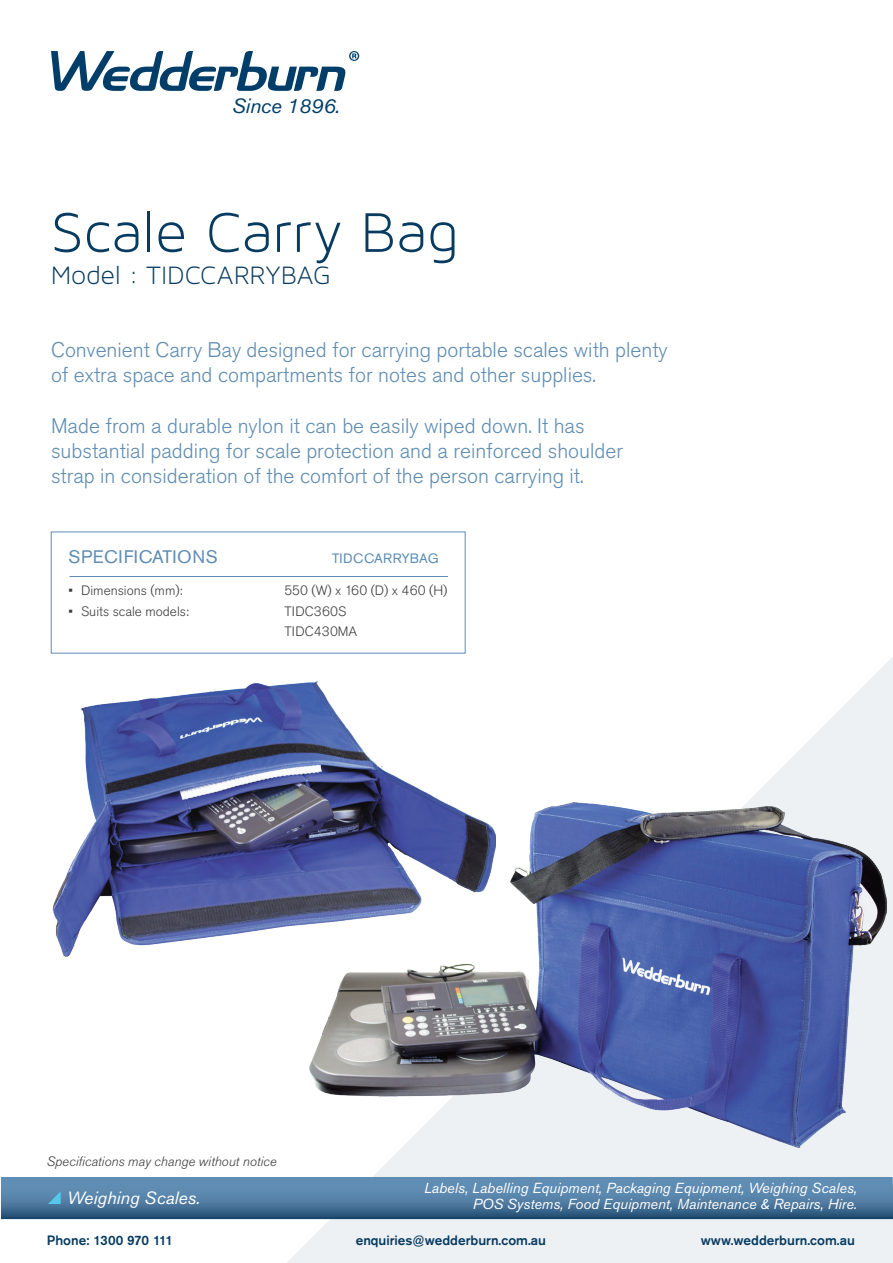
<style>
.page{position:relative;width:893px;height:1263px;background:#fff}
.page>*{position:absolute;margin:0;border:0;box-sizing:border-box;transform-origin:0 0}
.t1{font:60px "Maven Pro Light 300";color:#083b60}
.t2{font:27px "Maven Pro Light 300";color:#083b60}
.t3{font:300 21px/25.2px "Akzidenz Grotesk Pro";color:#5f8db3}
.t4{font:italic 20.55px "Akzidenz Grotesk Pro";letter-spacing:-.01em;color:#003e69}
.t5{font:18px "Akzidenz Grotesk Pro";letter-spacing:.03em;color:#5f8db3}
.t6{font:italic 17.7px "Akzidenz Grotesk Pro";color:#fff}
.t7{font:italic 14.4px/16.2px "Akzidenz Grotesk Pro";color:#fff;text-align:right}
.t8{font:500 13.5px "Akzidenz Grotesk Pro";color:#083b60}
.t9{font:300 13.5px "Akzidenz Grotesk Pro";color:#3e3e3f}
.t10{font:italic 300 13.5px "Akzidenz Grotesk Pro";color:#3e3e3f}
.t11{font:13.5px "Akzidenz Grotesk Pro";letter-spacing:.01em;color:#5f8db3}
.t12{font:300 13.5px "Akzidenz Grotesk Pro";letter-spacing:.02em;color:#3e3e3f}
.s1{font-weight:400}
</style>
<div class="page">
<svg style="left:51px;top:51px;width:308px;height:40px"></svg>
<svg style="left:285px;top:652px;width:608px;height:611px"></svg>
<hr style="left:70px;top:576px;width:378px;height:1px;background:#5f8db3">
<img style="left:52px;top:681px;width:444px;height:275px">
<img style="left:309px;top:802px;width:578px;height:345px">
<svg style="left:1px;top:1177px;width:892px;height:42px;background:#4d799f"></svg>
<p class="t4" style="left:232px;top:92px;width:109px">Since 1896.</p>
<p class="t1" style="left:51px;top:199px;width:409px">Scale Carry Bag</p>
<p class="t2" style="left:51px;top:261px;width:281px">Model : TIDCCARRYBAG</p>
<p class="t3" style="left:51px;top:337px;width:618px">Convenient Carry Bay designed for carrying portable scales with plenty of extra space and compartments for notes and other supplies.</p>
<p class="t3" style="left:51px;top:413px;width:573px">Made from a durable nylon it can be easily wiped down. It has substantial padding for scale protection and a reinforced shoulder strap in consideration of the comfort of the person carrying it.</p>
<p class="t5" style="left:68px;top:545px;width:151px">SPECIFICATIONS</p>
<p class="t11" style="left:332px;top:549px;width:108px">TIDCCARRYBAG</p>
<p class="t9" style="left:68px;top:582px;width:116px"><span class="s1">•</span> Dimensions (mm):</p>
<p class="t9" style="left:284px;top:582px;width:165px">550 (W) x 160 (D) x 460 (H)</p>
<p class="t9" style="left:68px;top:602px;width:122px"><span class="s1">•</span> Suits scale models:</p>
<p class="t12" style="left:284px;top:602px;width:63px">TIDC360S</p>
<p class="t9" style="left:284px;top:622px;width:74px">TIDC430MA</p>
<p class="t10" style="left:47px;top:1153px;width:231px">Specifications may change without notice</p>
<p class="t6" style="left:67px;top:1187px;width:134px">Weighing Scales.</p>
<p class="t7" style="left:424px;top:1179px;width:435px">Labels, Labelling Equipment, Packaging Equipment, Weighing Scales,<br>POS Systems, Food Equipment, Maintenance &amp; Repairs, Hire.</p>
<p class="t8" style="left:47px;top:1231px;width:128px">Phone: 1300 970 111</p>
<p class="t8" style="left:356px;top:1231px;width:192px">enquiries@wedderburn.com.au</p>
<p class="t8" style="left:701px;top:1231px;width:156px">www.wedderburn.com.au</p>
</div>
